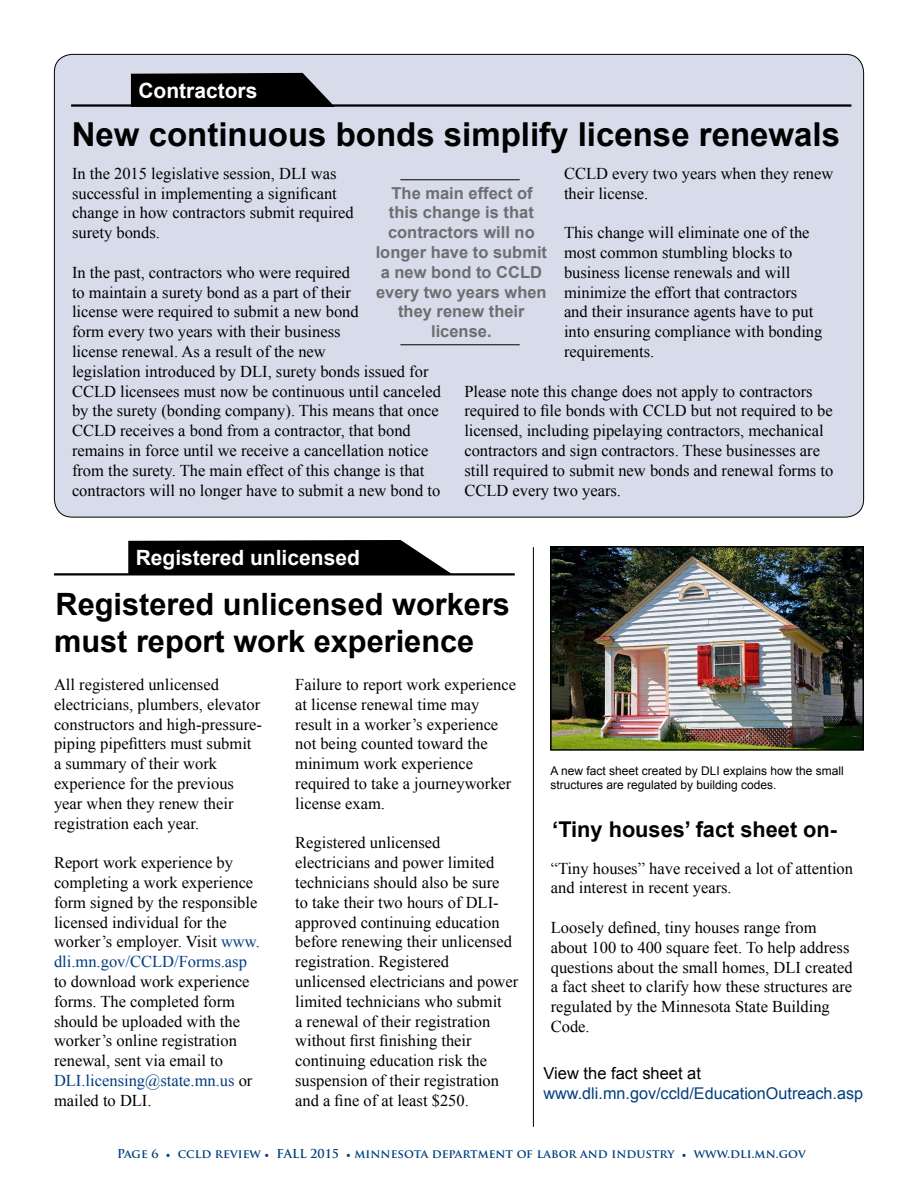
<style>
.page{position:relative;width:918px;height:1188px;background:#fff}
.page>*{position:absolute;margin:0;border:0;box-sizing:border-box;transform-origin:0 0}
.Headline_-_main_-_bl{font:700 33px "Arial";color:#000}
.Headline_-_main_-_bl-2{font:700 30.75px/36.9px "Arial";color:#000}
.Headline_-_main_-_bl-3{font:700 21.75px "Arial";color:#000}
.t1{font:700 21px "Arial";color:#fff}
.Body_paragraph{font:16.5px/19.8px "Times New Roman";color:#000}
.t2{font:700 16.5px/19.8px "Arial";color:#6d6e71;text-align:center}
.t3{font:16.5px "Arial";color:#000}
.t4{font:16.2px "Arial";color:#003e7e}
.t5{font:12px/14.4px "Arial";color:#000}
.t6{font:700 12px "Trajan Pro";color:#003e7e}
.s1{color:#003e7e}
.s2{font-family:"Minion Pro";font-weight:400}
</style>
<div class="page">
<div style="left:54px;top:54px;width:810px;height:463px;background:#d8dcea;border-radius:18px"></div>
<hr style="left:71px;top:104px;width:780px;height:3px;background:#000">
<svg style="left:130px;top:72px;width:207px;height:35px"></svg>
<hr style="left:400px;top:179px;width:120px;height:1px;background:#000">
<hr style="left:400px;top:344px;width:120px;height:1px;background:#000">
<hr style="left:54px;top:573px;width:461px;height:3px;background:#000">
<svg style="left:128px;top:540px;width:326px;height:34px;background:#181818"></svg>
<img style="left:553px;top:549px;width:308px;height:199px">
<div style="left:550px;top:546px;width:314px;height:205px;border:2px solid #000"></div>
<hr style="left:533px;top:547px;width:1px;height:580px;background:#000">
<p class="t1" style="left:138px;top:76px;width:121px">Contractors</p>
<h2 class="Headline_-_main_-_bl" style="left:72px;top:112px;width:770px">New continuous bonds simplify license renewals</h2>
<p class="Body_paragraph" style="left:72px;top:163px;width:283px">In the 2015 legislative session, DLI was successful in implementing a significant change in how contractors submit required surety bonds.</p>
<p class="Body_paragraph" style="left:72px;top:262px;width:370px">In the past, contractors who were required<br>to maintain a surety bond as a part of their<br>license were required to submit a new bond<br>form every two years with their business<br>license renewal. As a result of the new<br>legislation introduced by DLI, surety bonds issued for CCLD licensees must now be continuous until canceled by the surety (bonding company). This means that once CCLD receives a bond from a contractor, that bond remains in force until we receive a cancellation notice from the surety. The main effect of this change is that contractors will no longer have to submit a new bond to</p>
<p class="Body_paragraph" style="left:564px;top:163px;width:271px">CCLD every two years when they renew their license.</p>
<p class="Body_paragraph" style="left:564px;top:223px;width:260px">This change will eliminate one of the most common stumbling blocks to business license renewals and will minimize the effort that contractors and their insurance agents have to put into ensuring compliance with bonding requirements.</p>
<p class="Body_paragraph" style="left:464px;top:381px;width:370px">Please note this change does not apply to contractors required to file bonds with CCLD but not required to be licensed, including pipelaying contractors, mechanical contractors and sign contractors. These businesses are still required to submit new bonds and renewal forms to CCLD every two years.</p>
<p class="t2" style="left:376px;top:183px;width:173px">The main effect of this change is that contractors will no longer have to submit a new bond to CCLD every two years when they renew their license.</p>
<p class="t1" style="left:136px;top:543px;width:226px">Registered unlicensed</p>
<h2 class="Headline_-_main_-_bl-2" style="left:54px;top:587px;width:458px">Registered unlicensed workers must report work experience</h2>
<p class="Body_paragraph" style="left:54px;top:674px;width:210px">All registered unlicensed electricians, plumbers, elevator constructors and high-pressure&shy;piping pipefitters must submit a summary of their work experience for the previous year when they renew their registration each year.</p>
<p class="Body_paragraph" style="left:54px;top:853px;width:207px">Report work experience by completing a work experience form signed by the responsible licensed individual for the worker’s employer. Visit <span class="s1">www. dli.mn.gov/CCLD/Forms.asp </span>to download work experience forms. The completed form should be uploaded with the worker’s online registration renewal, sent via email to<br><span class="s1">DLI.licensing@state.mn.us</span> or mailed to DLI.</p>
<p class="Body_paragraph" style="left:295px;top:674px;width:222px">Failure to report work experience at license renewal time may result in a worker’s experience not being counted toward the minimum work experience required to take a journeyworker license exam.</p>
<p class="Body_paragraph" style="left:295px;top:833px;width:225px">Registered unlicensed electricians and power limited technicians should also be sure<br>to take their two hours of DLI&shy;approved continuing education before renewing their unlicensed registration. Registered unlicensed electricians and power limited technicians who submit<br>a renewal of their registration without first finishing their continuing education risk the suspension of their registration and a fine of at least $250.</p>
<p class="t5" style="left:550px;top:763px;width:295px">A new fact sheet created by DLI explains how the small structures are regulated by building codes.</p>
<h2 class="Headline_-_main_-_bl-3" style="left:552px;top:814px;width:286px">‘Tiny houses’ fact sheet on-</h2>
<p class="Body_paragraph" style="left:551px;top:858px;width:304px">“Tiny houses” have received a lot of attention and interest in recent years.</p>
<p class="Body_paragraph" style="left:551px;top:917px;width:303px">Loosely defined, tiny houses range from about 100 to 400 square feet. To help address questions about the small homes, DLI created a fact sheet to clarify how these structures are regulated by the Minnesota State Building Code.</p>
<p class="t3" style="left:544px;top:1063px;width:159px">View the fact sheet at</p>
<p class="t4" style="left:544px;top:1083px;width:321px">www.dli.mn.gov/ccld/EducationOutreach.asp</p>
<p class="t6" style="left:117px;top:1146px;width:690px">Page 6 <span class="s2">•</span> ccld review <span class="s2">•</span> FALL 2015 <span class="s2">•</span> minnesota department of labor and industry <span class="s2">•</span> www.dli.mn.gov</p>
</div>
